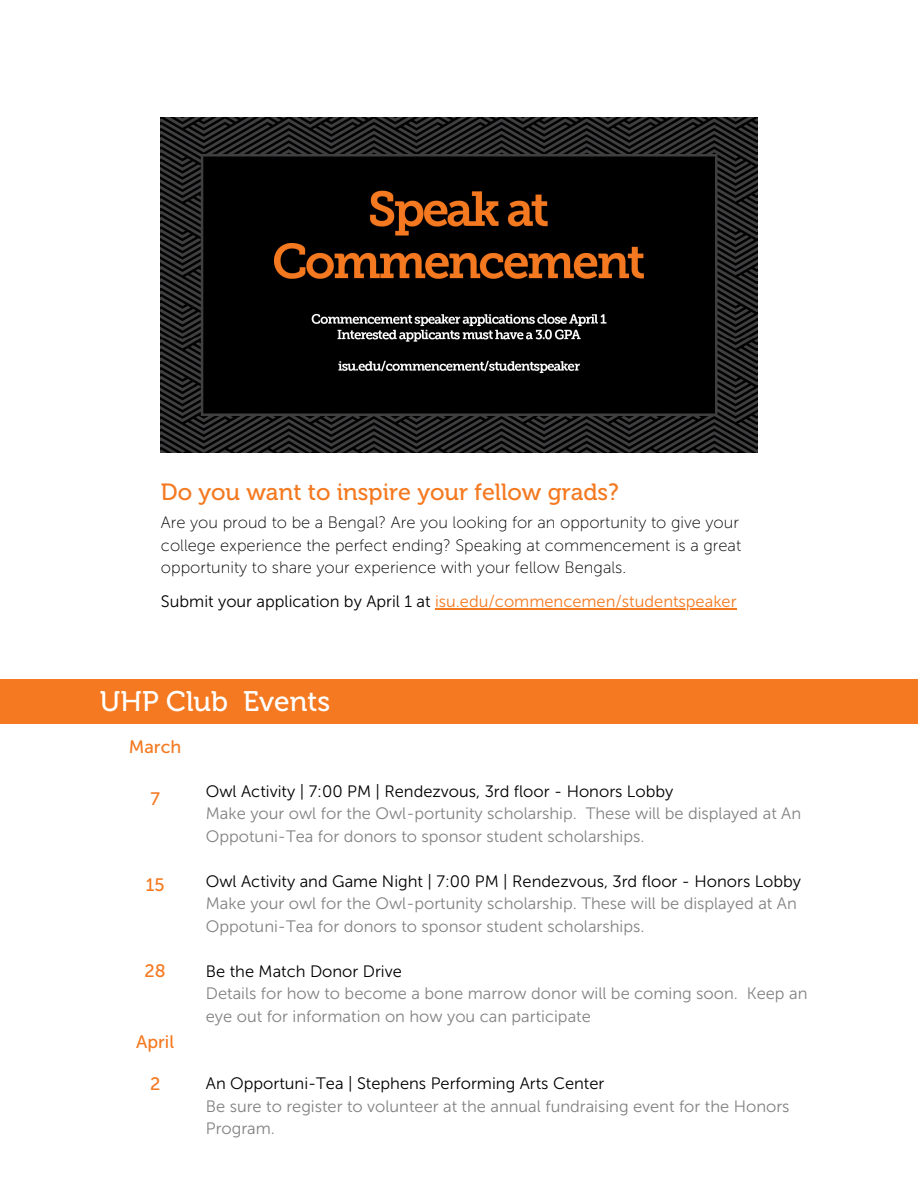
<style>
.page{position:relative;width:918px;height:1188px;background:#fff}
.page>*{position:absolute;margin:0;border:0;box-sizing:border-box;transform-origin:0 0}
.t1{font:28.2px "Museo 500";color:#fff}
.t2{font:23.4px "Museo 500";color:#f47920}
.t3{font:18px "Museo Sans 500";color:#f47920}
.t4{font:16.5px/22.5px "Museo Sans 300";color:#828282}
.t5{font:16.5px/22.5px "Museo Sans 100";color:#000}
.t6{font:16.5px "Museo Sans 300";color:#000}
.t7{font:16.5px "Museo Sans 300";color:#f47920}
.s1{color:#000}
</style>
<div class="page">
<img style="left:161px;top:117px;width:596px;height:336px">
<div style="left:0;top:679px;width:918px;height:45px;background:#f47920"></div>
<hr style="left:435px;top:608px;width:302px;height:1px;background:#f47920">
<p class="t2" style="left:161px;top:478px;width:459px">Do you want to inspire your fellow grads?</p>
<p class="t5" style="left:161px;top:511px;width:582px">Are you proud to be a Bengal? Are you looking for an opportunity to give your college experience the perfect ending? Speaking at commencement is a great opportunity to share your experience with your fellow Bengals.</p>
<p class="t7" style="left:161px;top:592px;width:577px"><span class="s1">Submit your application by April 1 at</span> isu.edu/commencemen/studentspeaker</p>
<p class="t1" style="left:100px;top:684px;width:232px">UHP Club Events</p>
<p class="t3" style="left:129px;top:736px;width:54px">March</p>
<p class="t3" style="left:150px;top:788px;width:11px">7</p>
<p class="t3" style="left:146px;top:874px;width:20px">15</p>
<p class="t3" style="left:145px;top:960px;width:23px">28</p>
<p class="t3" style="left:136px;top:1031px;width:40px">April</p>
<p class="t3" style="left:150px;top:1074px;width:12px">2</p>
<p class="t6" style="left:206px;top:781px;width:469px">Owl Activity | 7:00 PM | Rendezvous, 3rd floor - Honors Lobby</p>
<p class="t4" style="left:206px;top:802px;width:597px">Make your owl for the Owl-portunity scholarship. These will be displayed at An<br>Oppotuni-Tea for donors to sponsor student scholarships.</p>
<p class="t6" style="left:206px;top:871px;width:597px">Owl Activity and Game Night | 7:00 PM | Rendezvous, 3rd floor - Honors Lobby</p>
<p class="t4" style="left:206px;top:892px;width:592px">Make your owl for the Owl-portunity scholarship. These will be displayed at An<br>Oppotuni-Tea for donors to sponsor student scholarships.</p>
<p class="t6" style="left:206px;top:961px;width:197px">Be the Match Donor Drive</p>
<p class="t4" style="left:206px;top:982px;width:603px">Details for how to become a bone marrow donor will be coming soon. Keep an eye out for information on how you can participate</p>
<p class="t6" style="left:206px;top:1074px;width:400px">An Opportuni-Tea | Stephens Performing Arts Center</p>
<p class="t4" style="left:206px;top:1095px;width:585px">Be sure to register to volunteer at the annual fundraising event for the Honors<br>Program.</p>
</div>
